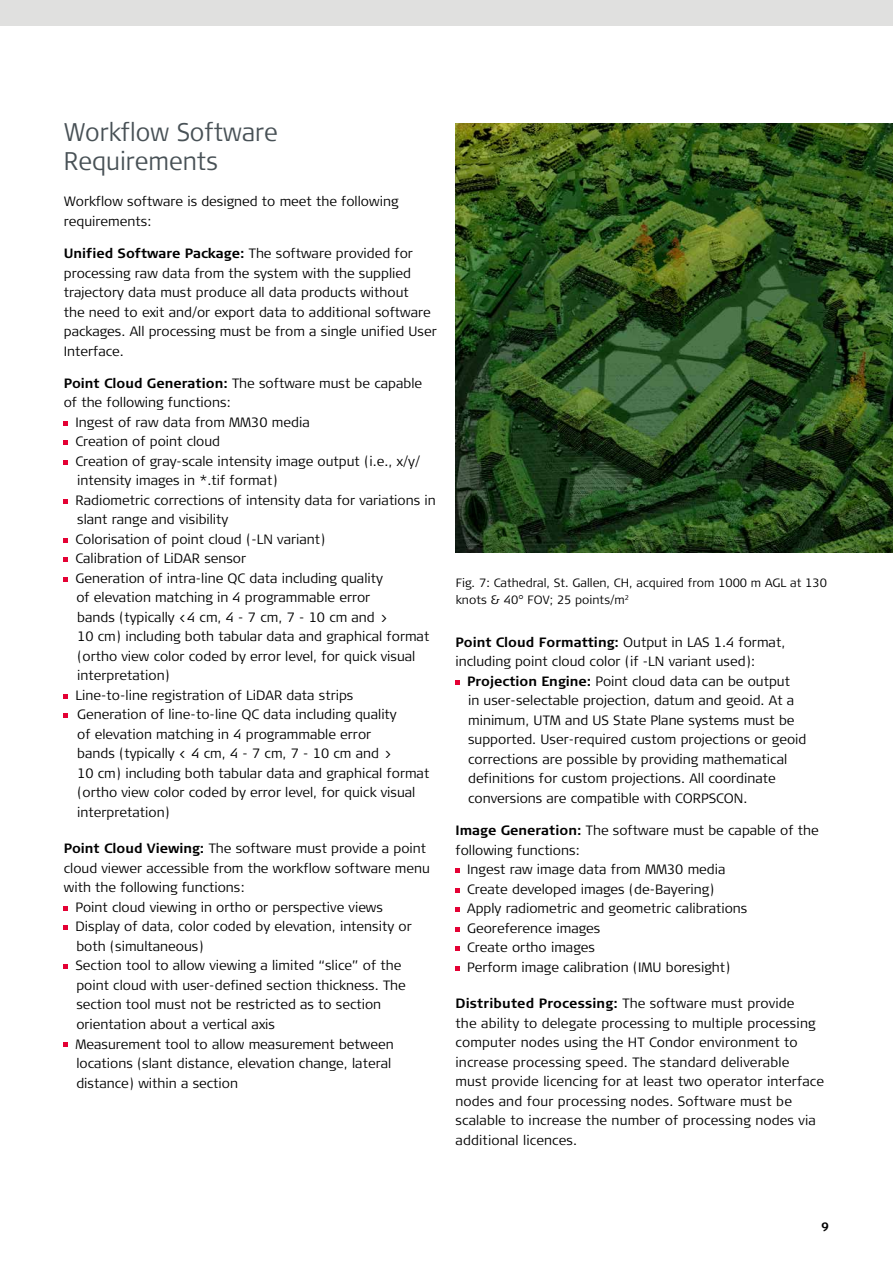
<style>
.page{position:relative;width:893px;height:1263px;background:#fff}
.page>*{position:absolute;margin:0;border:0;box-sizing:border-box;transform-origin:0 0}
.t1{font:300 25.5px/28.5px "Signa Column";color:#485156;scale:.94 1}
.t2{font:300 13.5px/19.5px "Signa Column";color:#000}
.t3{font:300 12px/16.5px "Signa Column";color:#000}
.t4{font:700 12px "Signa Column";color:#000}
.s1{font-weight:700}
</style>
<div class="page">
<div style="left:0;top:0;width:893px;height:26px;background:#e0e0df"></div>
<svg style="left:64px;top:421px;width:4px;height:4px"></svg>
<svg style="left:64px;top:441px;width:4px;height:4px"></svg>
<svg style="left:64px;top:460px;width:4px;height:4px"></svg>
<svg style="left:64px;top:499px;width:4px;height:4px"></svg>
<svg style="left:64px;top:538px;width:4px;height:4px"></svg>
<svg style="left:64px;top:558px;width:4px;height:4px"></svg>
<svg style="left:64px;top:577px;width:4px;height:4px"></svg>
<svg style="left:64px;top:694px;width:4px;height:4px"></svg>
<svg style="left:64px;top:714px;width:4px;height:4px"></svg>
<svg style="left:64px;top:906px;width:4px;height:4px"></svg>
<svg style="left:64px;top:926px;width:4px;height:4px"></svg>
<svg style="left:64px;top:965px;width:4px;height:4px"></svg>
<svg style="left:64px;top:1043px;width:4px;height:4px"></svg>
<svg style="left:455px;top:680px;width:5px;height:4px"></svg>
<svg style="left:455px;top:868px;width:5px;height:5px"></svg>
<svg style="left:455px;top:888px;width:5px;height:4px"></svg>
<svg style="left:455px;top:907px;width:5px;height:5px"></svg>
<svg style="left:455px;top:927px;width:5px;height:4px"></svg>
<svg style="left:455px;top:946px;width:5px;height:5px"></svg>
<svg style="left:455px;top:966px;width:5px;height:4px"></svg>
<img style="left:456px;top:123px;width:437px;height:430px">
<h1 class="t1" style="left:64px;top:119px;width:229px">Workflow Software<br>Requirements</h1>
<p class="t2" style="left:64px;top:192px;width:336px">Workflow software is designed to meet the following requirements:</p>
<p class="t2" style="left:64px;top:244px;width:374px"><span class="s1">Unified Software Package:</span> The software provided for processing raw data from the system with the supplied trajectory data must produce all data products without<br>the need to exit and/or export data to additional software packages. All processing must be from a single unified User Interface.</p>
<p class="t2" style="left:64px;top:374px;width:360px"><span class="s1">Point Cloud Generation:</span> The software must be capable</p>
<p class="t2" style="left:64px;top:393px;width:168px">of the following functions:</p>
<p class="t2" style="left:75px;top:413px;width:236px">Ingest of raw data from MM30 media</p>
<p class="t2" style="left:75px;top:432px;width:146px">Creation of point cloud</p>
<p class="t2" style="left:75px;top:452px;width:346px">Creation of gray-scale intensity image output (i.e., x/y/</p>
<p class="t2" style="left:77px;top:471px;width:202px">intensity images in *.tif format)</p>
<p class="t2" style="left:75px;top:491px;width:362px">Radiometric corrections of intensity data for variations in</p>
<p class="t2" style="left:77px;top:510px;width:153px">slant range and visibility</p>
<p class="t2" style="left:75px;top:530px;width:251px">Colorisation of point cloud (-LN variant)</p>
<p class="t2" style="left:75px;top:549px;width:172px">Calibration of LiDAR sensor</p>
<p class="t2" style="left:75px;top:569px;width:309px">Generation of intra-line QC data including quality</p>
<p class="t2" style="left:76px;top:588px;width:295px">of elevation matching in 4 programmable error</p>
<p class="t2" style="left:77px;top:608px;width:311px">bands (typically &lt;4 cm, 4 - 7 cm, 7 - 10 cm and &gt;</p>
<p class="t2" style="left:77px;top:627px;width:354px">10 cm) including both tabular data and graphical format</p>
<p class="t2" style="left:77px;top:647px;width:340px">(ortho view color coded by error level, for quick visual</p>
<p class="t2" style="left:77px;top:666px;width:94px">interpretation)</p>
<p class="t2" style="left:75px;top:686px;width:279px">Line-to-line registration of LiDAR data strips</p>
<p class="t2" style="left:77px;top:705px;width:321px">Generation of line-to-line QC data including quality</p>
<p class="t2" style="left:77px;top:725px;width:295px">of elevation matching in 4 programmable error</p>
<p class="t2" style="left:77px;top:744px;width:316px">bands (typically &lt; 4 cm, 4 - 7 cm, 7 - 10 cm and &gt;</p>
<p class="t2" style="left:77px;top:764px;width:354px">10 cm) including both tabular data and graphical format</p>
<p class="t2" style="left:77px;top:783px;width:340px">(ortho view color coded by error level, for quick visual</p>
<p class="t2" style="left:77px;top:803px;width:94px">interpretation)</p>
<p class="t2" style="left:64px;top:839px;width:364px"><span class="s1">Point Cloud Viewing:</span> The software must provide a point</p>
<p class="t2" style="left:64px;top:859px;width:368px">cloud viewer accessible from the workflow software menu</p>
<p class="t2" style="left:64px;top:878px;width:182px">with the following functions:</p>
<p class="t2" style="left:75px;top:898px;width:309px">Point cloud viewing in ortho or perspective views</p>
<p class="t2" style="left:75px;top:917px;width:338px">Display of data, color coded by elevation, intensity or</p>
<p class="t2" style="left:76px;top:937px;width:129px">both (simultaneous)</p>
<p class="t2" style="left:75px;top:956px;width:327px">Section tool to allow viewing a limited “slice” of the</p>
<p class="t2" style="left:76px;top:976px;width:331px">point cloud with user-defined section thickness. The</p>
<p class="t2" style="left:76px;top:995px;width:306px">section tool must not be restricted as to section</p>
<p class="t2" style="left:76px;top:1015px;width:200px">orientation about a vertical axis</p>
<p class="t2" style="left:75px;top:1034px;width:320px">Measurement tool to allow measurement between</p>
<p class="t2" style="left:76px;top:1054px;width:316px">locations (slant distance, elevation change, lateral</p>
<p class="t2" style="left:76px;top:1073px;width:163px">distance) within a section</p>
<p class="t3" style="left:456px;top:575px;width:373px">Fig. 7: Cathedral, St. Gallen, CH, acquired from 1000 m AGL at 130 knots &amp; 40° FOV; 25 points/m<sup>2</sup></p>
<p class="t2" style="left:455px;top:633px;width:331px"><span class="s1">Point Cloud Formatting:</span> Output in LAS 1.4 format, including point cloud color (if -LN variant used):</p>
<p class="t2" style="left:467px;top:672px;width:341px"><span class="s1">Projection Engine:</span> Point cloud data can be output<br>in user-selectable projection, datum and geoid. At a minimum, UTM and US State Plane systems must be supported. User-required custom projections or geoid corrections are possible by providing mathematical definitions for custom projections. All coordinate conversions are compatible with CORPSCON.</p>
<p class="t2" style="left:455px;top:821px;width:365px"><span class="s1">Image Generation:</span> The software must be capable of the</p>
<p class="t2" style="left:455px;top:840px;width:126px">following functions:</p>
<p class="t2" style="left:467px;top:860px;width:260px">Ingest raw image data from MM30 media</p>
<p class="t2" style="left:467px;top:879px;width:249px">Create developed images (de-Bayering)</p>
<p class="t2" style="left:467px;top:899px;width:282px">Apply radiometric and geometric calibrations</p>
<p class="t2" style="left:467px;top:918px;width:135px">Georeference images</p>
<p class="t2" style="left:467px;top:938px;width:129px">Create ortho images</p>
<p class="t2" style="left:467px;top:957px;width:265px">Perform image calibration (IMU boresight)</p>
<p class="t2" style="left:455px;top:994px;width:370px"><span class="s1">Distributed Processing:</span> The software must provide<br>the ability to delegate processing to multiple processing computer nodes using the HT Condor environment to increase processing speed. The standard deliverable must provide licencing for at least two operator interface nodes and four processing nodes. Software must be scalable to increase the number of processing nodes via additional licences.</p>
<p class="t4" style="left:821px;top:1219px;width:9px">9</p>
</div>
